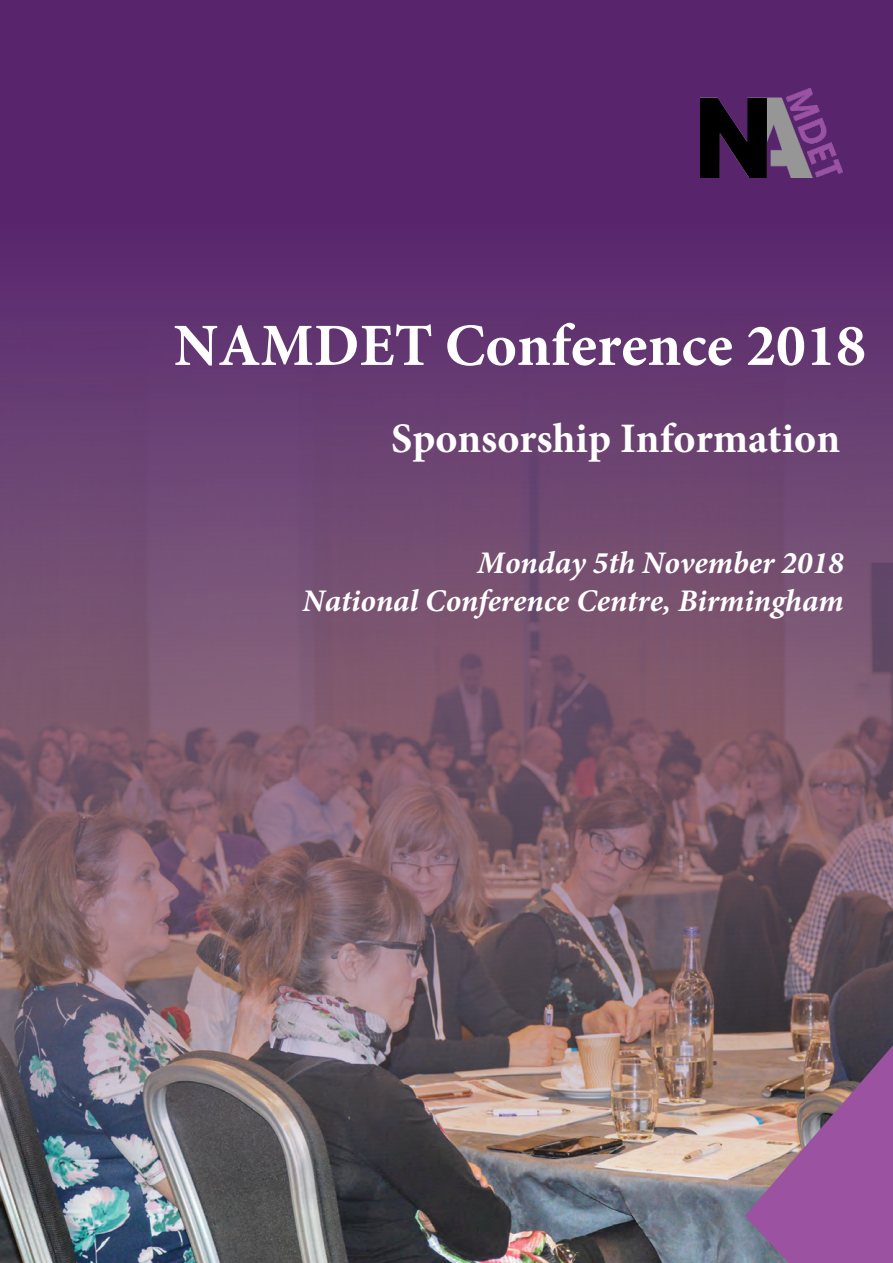
<style>
.page{position:relative;width:893px;height:1263px;background:#fff}
.page>*{position:absolute;margin:0;border:0;box-sizing:border-box;transform-origin:0 0}
.t1{font:700 60px "Minion Pro";color:#fff}
.t2{font:700 42px "Minion Pro";color:#fff}
.t3{font:italic 700 31.5px/37.7px "Minion Pro";color:#fff;text-align:right}
</style>
<div class="page">
<img style="left:0;top:1213px;width:745px;height:50px">
<img style="left:0;top:0;width:893px;height:1213px">
<img style="left:745px;top:1045px;width:148px;height:218px">
<img style="left:701px;top:89px;width:142px;height:89px">
<h1 class="t1" style="left:174px;top:303px;width:694px">NAMDET Conference 2018</h1>
<h2 class="t2" style="left:391px;top:409px;width:450px">Sponsorship Information</h2>
<p class="t3" style="left:303px;top:544px;width:542px">Monday 5th November 2018<br>National Conference Centre, Birmingham</p>
</div>
